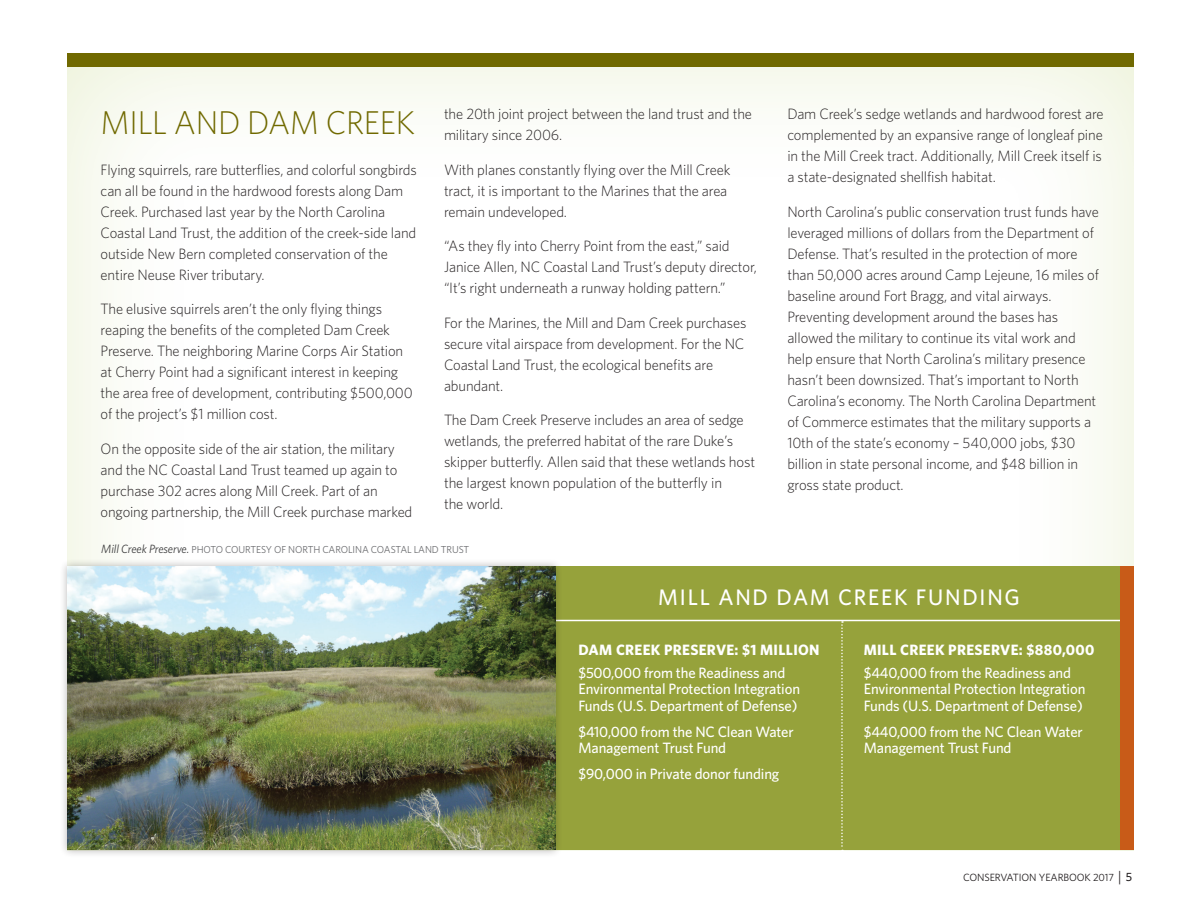
<style>
.page{position:relative;width:1188px;height:918px;background:#fff}
.page>*{position:absolute;margin:0;border:0;box-sizing:border-box;transform-origin:0 0}
.t1{font:300 33px "Whitney";letter-spacing:-.01em;color:#706900}
.t2{font:500 22.5px "Whitney";letter-spacing:.08em;color:#fff}
.t3{font:300 15px/21px "Whitney";letter-spacing:-.01em;color:#231f20}
.t4{font:500 15px/16.5px "Whitney";letter-spacing:-.01em;color:#fff}
.t5{font:700 15px "Whitney";letter-spacing:.02em;color:#fff}
.t6{font:10.5px "Whitney";letter-spacing:-.01em;color:#231f20}
.t7{font:10.2px "Whitney";letter-spacing:-.01em;color:#6c6d70}
.s1{font-style:italic;font-size:12px;color:#3e3e3f}
.s2{font-family:"Adobe Garamond Pro";font-size:13.5px}
.s3{font-weight:500;font-size:12px}
</style>
<div class="page">
<div style="left:67px;top:60px;width:1068px;height:792px;background:#b2c95e;opacity:.27"></div>
<div style="left:68px;top:53px;width:1066px;height:14px;background:#706900"></div>
<div style="left:476px;top:566px;width:651px;height:284px;background:#96a23b"></div>
<svg style="left:841px;top:621px;width:2px;height:230px"></svg>
<hr style="left:555px;top:620px;width:568px;height:1px;background:#fff">
<div style="left:1120px;top:566px;width:14px;height:284px;background:#c85b18"></div>
<div style="left:59px;top:558px;width:504px;height:300px;background:#231f20;opacity:.33"></div>
<img style="left:68px;top:566px;width:487px;height:284px">
<h1 class="t1" style="left:101px;top:100px;width:316px">MILL AND DAM CREEK</h1>
<p class="t3" style="left:101px;top:159px;width:318px">Flying squirrels, rare butterflies, and colorful songbirds can all be found in the hardwood forests along Dam Creek. Purchased last year by the North Carolina Coastal Land Trust, the addition of the creek-side land outside New Bern completed conservation of the entire Neuse River tributary.</p>
<p class="t3" style="left:101px;top:298px;width:314px">The elusive squirrels aren’t the only flying things reaping the benefits of the completed Dam Creek Preserve. The neighboring Marine Corps Air Station at Cherry Point had a significant interest in keeping the area free of development, contributing $500,000 of the project’s $1 million cost.</p>
<p class="t3" style="left:101px;top:438px;width:313px">On the opposite side of the air station, the military and the NC Coastal Land Trust teamed up again to purchase 302 acres along Mill Creek. Part of an ongoing partnership, the Mill Creek purchase marked</p>
<p class="t3" style="left:444px;top:103px;width:309px">the 20th joint project between the land trust and the military since 2006.</p>
<p class="t3" style="left:444px;top:159px;width:288px">With planes constantly flying over the Mill Creek tract, it is important to the Marines that the area remain undeveloped.</p>
<p class="t3" style="left:444px;top:235px;width:314px">“As they fly into Cherry Point from the east,” said<br>Janice Allen, NC Coastal Land Trust’s deputy director, “It’s right underneath a runway holding pattern.”</p>
<p class="t3" style="left:444px;top:312px;width:304px">For the Marines, the Mill and Dam Creek purchases secure vital airspace from development. For the NC Coastal Land Trust, the ecological benefits are abundant.</p>
<p class="t3" style="left:444px;top:409px;width:313px">The Dam Creek Preserve includes an area of sedge wetlands, the preferred habitat of the rare Duke’s skipper butterfly. Allen said that these wetlands host the largest known population of the butterfly in<br>the world.</p>
<p class="t7" style="left:101px;top:543px;width:370px"><span class="s1">Mill Creek Preserve.</span> PHOTO COURTESY OF NORTH CAROLINA COASTAL LAND TRUST</p>
<p class="t3" style="left:787px;top:103px;width:318px;text-align:justify">Dam Creek’s sedge wetlands and hardwood forest are complemented by an expansive range of longleaf pine in the Mill Creek tract. Additionally, Mill Creek itself is a state-designated shellfish habitat.</p>
<p class="t3" style="left:787px;top:201px;width:313px">North Carolina’s public conservation trust funds have leveraged millions of dollars from the Department of Defense. That’s resulted in the protection of more than 50,000 acres around Camp Lejeune, 16 miles of baseline around Fort Bragg, and vital airways.<br>Preventing development around the bases has allowed the military to continue its vital work and help ensure that North Carolina’s military presence hasn’t been downsized. That’s important to North Carolina’s economy. The North Carolina Department of Commerce estimates that the military supports a 10th of the state’s economy – 540,000 jobs, $30 billion in state personal income, and $48 billion in gross state product.</p>
<h2 class="t2" style="left:658px;top:582px;width:363px">MILL AND DAM CREEK FUNDING</h2>
<p class="t5" style="left:578px;top:639px;width:243px">DAM CREEK PRESERVE: $1 MILLION</p>
<p class="t4" style="left:578px;top:664px;width:223px">$500,000 from the Readiness and<br>Environmental Protection Integration<br>Funds (U.S. Department of Defense)</p>
<p class="t4" style="left:578px;top:723px;width:217px">$410,000 from the NC Clean Water<br>Management Trust Fund</p>
<p class="t4" style="left:578px;top:765px;width:202px">$90,000 in Private donor funding</p>
<p class="t5" style="left:864px;top:639px;width:232px">MILL CREEK PRESERVE: $880,000</p>
<p class="t4" style="left:864px;top:664px;width:223px">$440,000 from the Readiness and<br>Environmental Protection Integration<br>Funds (U.S. Department of Defense)</p>
<p class="t4" style="left:864px;top:723px;width:221px">$440,000 from the NC Clean Water<br>Management Trust Fund</p>
<p class="t6" style="left:963px;top:870px;width:170px">CONSERVATION YEARBOOK 2017 <span class="s2">|</span> <span class="s3">5</span></p>
</div>
